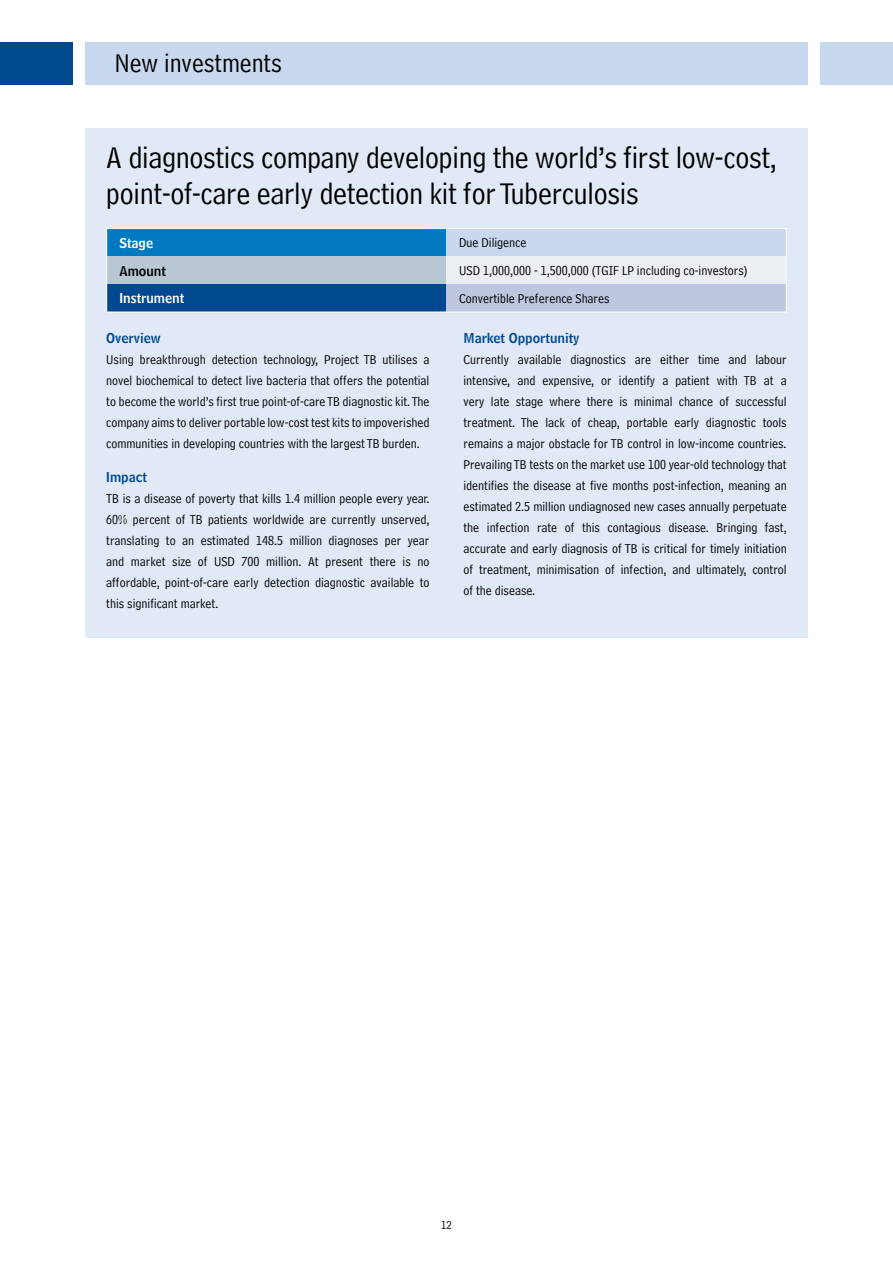
<style>
.page{position:relative;width:893px;height:1263px;background:#fff}
.page>*{position:absolute;margin:0;border:0;box-sizing:border-box;transform-origin:0 0}
.t1{font:31.5px/36px "Bell Centennial Address";letter-spacing:-.01em;color:#000}
.t2{font:27px "Bell Centennial Address";color:#000}
.t3{font:13.5px/21px "Bell Centennial Address";color:#000;text-align:justify}
.t4{font:13.5px "Bell Centennial Name And Number";color:#004990}
.t5{font:13.5px "Bell Centennial Name And Number";color:#fff}
.t6{font:13.5px "Bell Centennial Name And Number";color:#000}
.t7{font:12px "Bell Centennial Address";color:#000}
</style>
<div class="page">
<div style="left:85px;top:128px;width:723px;height:509px;background:#e1e9f6"></div>
<div style="left:0;top:43px;width:72px;height:42px;background:#004990"></div>
<div style="left:85px;top:43px;width:723px;height:42px;background:#c7d8ef"></div>
<div style="left:821px;top:43px;width:72px;height:42px;background:#c7d8ef"></div>
<div style="left:107px;top:229px;width:339px;height:27px;background:#0079c1"></div>
<div style="left:446px;top:229px;width:340px;height:27px;background:#c7d8ef"></div>
<div style="left:107px;top:256px;width:339px;height:28px;background:#b9c7d4"></div>
<div style="left:446px;top:256px;width:340px;height:28px;background:#ebeff4"></div>
<div style="left:107px;top:284px;width:339px;height:28px;background:#004990"></div>
<div style="left:446px;top:284px;width:340px;height:28px;background:#bfc6e0"></div>
<hr style="left:106px;top:228px;width:340px;height:1px;background:#fff">
<hr style="left:446px;top:228px;width:341px;height:1px;background:#fff">
<svg style="left:106px;top:229px;width:1px;height:83px"></svg>
<svg style="left:786px;top:229px;width:1px;height:83px"></svg>
<hr style="left:106px;top:312px;width:340px;height:1px;background:#fff">
<hr style="left:446px;top:312px;width:341px;height:1px;background:#fff">
<h2 class="t2" style="left:115px;top:48px;width:169px">New investments</h2>
<h1 class="t1" style="left:106px;top:140px;width:672px">A diagnostics company developing the world’s first low-cost, point-of-care early detection kit for Tuberculosis</h1>
<p class="t5" style="left:119px;top:234px;width:35px">Stage</p>
<p class="t3" style="left:459px;top:232px;width:69px">Due Diligence</p>
<p class="t6" style="left:119px;top:262px;width:48px">Amount</p>
<p class="t3" style="left:459px;top:260px;width:290px">USD 1,000,000 - 1,500,000 (TGIF LP including co-investors)</p>
<p class="t5" style="left:119px;top:290px;width:66px">Instrument</p>
<p class="t3" style="left:459px;top:288px;width:152px">Convertible Preference Shares</p>
<p class="t4" style="left:106px;top:330px;width:56px">Overview</p>
<p class="t3" style="left:106px;top:349px;width:325px">Using breakthrough detection technology, Project TB utilises a novel biochemical to detect live bacteria that offers the potential to become the world’s first true point-of-care TB diagnostic kit. The company aims to deliver portable low-cost test kits to impoverished communities in developing countries with the largest TB burden.</p>
<p class="t4" style="left:106px;top:468px;width:42px">Impact</p>
<p class="t3" style="left:106px;top:488px;width:325px">TB is a disease of poverty that kills 1.4 million people every year.<br>60% percent of TB patients worldwide are currently unserved, translating to an estimated 148.5 million diagnoses per year and market size of USD 700 million. At present there is no affordable, point-of-care early detection diagnostic available to this significant market.</p>
<p class="t4" style="left:463px;top:330px;width:117px">Market Opportunity</p>
<p class="t3" style="left:463px;top:349px;width:325px">Currently available diagnostics are either time and labour intensive, and expensive, or identify a patient with TB at a very late stage where there is minimal chance of successful treatment. The lack of cheap, portable early diagnostic tools remains a major obstacle for TB control in low-income countries.<br>Prevailing TB tests on the market use 100 year-old technology that identifies the disease at five months post-infection, meaning an estimated 2.5 million undiagnosed new cases annually perpetuate the infection rate of this contagious disease. Bringing fast, accurate and early diagnosis of TB is critical for timely initiation of treatment, minimisation of infection, and ultimately, control of the disease.</p>
<p class="t7" style="left:441px;top:1218px;width:12px">12</p>
</div>
